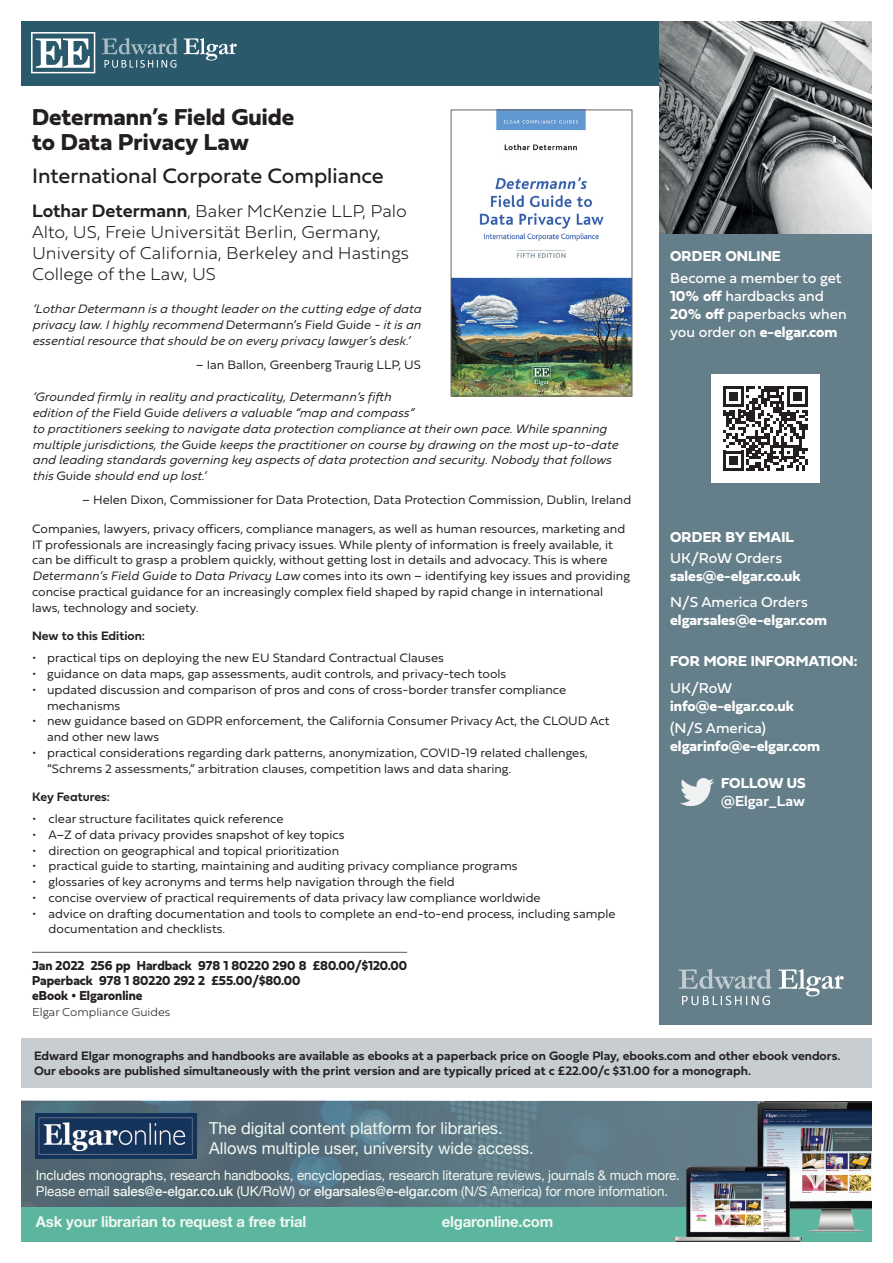
<style>
.page{position:relative;width:893px;height:1263px;background:#fff}
.page>*{position:absolute;margin:0;border:0;box-sizing:border-box;transform-origin:0 0}
.t1{font:700 24px/25.5px "Fieldwork Hum";color:#231f20}
.Subtitle{font:21.75px "Fieldwork Hum";color:#231f20}
.Affiliation{font:100 18px/21px "Fieldwork Hum";color:#231f20}
.t2{font:16.5px/19.2px "Helvetica Neue";color:#f0f8f1}
.t3{font:700 15px/21px "Fieldwork Hum";color:#fff}
.t4{font:15px/18px "Fieldwork Hum";color:#fff}
.t5{font:700 15px "Helvetica Neue";letter-spacing:-.01em;color:#f0f8f1}
.t6{font:700 15px/18px "Fieldwork Hum Demi";color:#fff}
.t7{font:13.5px/16.5px "Helvetica Neue";letter-spacing:-.01em;color:#f0f8f1}
.ISBNs{font:700 13.5px/15px "Fieldwork Hum";color:#231f20;scale:.95 1}
.Text{font:12.75px/15.8px "Fieldwork Hum Light";color:#231f20}
.t8{font:italic 300 12.75px/15.8px "Fieldwork";color:#231f20;text-align:justify}
.Text-2{font:700 12.75px/15.8px "Fieldwork Hum Demi";color:#231f20}
.Quote_name{font:12.75px "Fieldwork Hum Light";color:#231f20}
.Text-3{font:12.75px "Fieldwork Geo Demibold";color:#231f20}
.Series{font:100 12px "Fieldwork Hum";color:#231f20}
.s1{font-family:"Fieldwork Hum Demi";font-weight:700;font-size:18.75px}
.s2{font-family:"Fieldwork Geo Light";font-weight:400;font-style:normal}
.s3{font-family:"Fieldwork";font-weight:300;font-style:italic}
.s4{font-weight:700}
.s5{font-weight:400}
.s6{font-family:"Fieldwork Hum"}
.s7{font-weight:500}
</style>
<div class="page">
<div style="left:21px;top:1038px;width:851px;height:50px;background:#c8cdd1"></div>
<img style="left:21px;top:1101px;width:653px;height:106px">
<img style="left:36px;top:1113px;width:160px;height:46px">
<div style="left:21px;top:1207px;width:850px;height:35px;background:#5cb59f"></div>
<img style="left:674px;top:1101px;width:197px;height:141px">
<div style="left:21px;top:21px;width:638px;height:65px;background:#29596b"></div>
<svg style="left:31px;top:32px;width:64px;height:41px"></svg>
<svg style="left:184px;top:38px;width:53px;height:23px"></svg>
<svg style="left:102px;top:38px;width:76px;height:30px"></svg>
<div style="left:659px;top:217px;width:213px;height:808px;background:#657f8a"></div>
<hr style="left:32px;top:952px;width:375px;height:1px;background:#57585a">
<img style="left:659px;top:21px;width:213px;height:213px">
<img style="left:453px;top:112px;width:177px;height:282px">
<div style="left:451px;top:110px;width:181px;height:286px;border:1px solid #6b6360"></div>
<svg style="left:679px;top:969px;width:93px;height:20px"></svg>
<svg style="left:779px;top:969px;width:65px;height:27px"></svg>
<svg style="left:682px;top:996px;width:88px;height:9px"></svg>
<img style="left:680px;top:778px;width:34px;height:28px">
<div style="left:711px;top:375px;width:108px;height:108px;background:#fff"></div>
<svg style="left:723px;top:386px;width:85px;height:85px"></svg>
<p class="t1" style="left:32px;top:103px;width:264px">Determann’s Field Guide to Data Privacy Law</p>
<p class="Subtitle" style="left:32px;top:159px;width:353px">International Corporate Compliance</p>
<p class="Affiliation" style="left:32px;top:200px;width:378px"><span class="s1">Lothar Determann</span>, Baker McKenzie LLP, Palo Alto, US, Freie Universität Berlin, Germany, University of California, Berkeley and Hastings College of the Law, US</p>
<p class="t8" style="left:32px;top:300px;width:392px">‘Lothar Determann is a thought leader on the cutting edge of data privacy law. I highly recommend <span class="s2">Determann’s Field Guide</span> - it is an essential resource that should be on every privacy lawyer’s desk.’</p>
<p class="Quote_name" style="left:196px;top:354px;width:227px">– Ian Ballon, Greenberg Traurig LLP, US</p>
<p class="t8" style="left:32px;top:389px;width:589px;text-align:left">‘Grounded firmly in reality and practicality, Determann’s fifth<br>edition of the <span class="s2">Field Guide</span> delivers a valuable “map and compass”<br>to practitioners seeking to navigate data protection compliance at their own pace. While spanning multiple jurisdictions, the <span class="s2">Guide</span> keeps the practitioner on course by drawing on the most up-to-date and leading standards governing key aspects of data protection and security. Nobody that follows this <span class="s2">Guide</span> should end up lost.’</p>
<p class="Quote_name" style="left:82px;top:490px;width:551px">– Helen Dixon, Commissioner for Data Protection, Data Protection Commission, Dublin, Ireland</p>
<p class="Text" style="left:32px;top:520px;width:599px">Companies, lawyers, privacy officers, compliance managers, as well as human resources, marketing and IT professionals are increasingly facing privacy issues. While plenty of information is freely available, it can be difficult to grasp a problem quickly, without getting lost in details and advocacy. This is where <span class="s3">Determann’s Field Guide to Data Privacy Law</span> comes into its own – identifying key issues and providing concise practical guidance for an increasingly complex field shaped by rapid change in international laws, technology and society.</p>
<p class="Text-3" style="left:32px;top:626px;width:114px">New to this Edition:</p>
<p class="Text" style="left:32px;top:649px;width:413px">• practical tips on deploying the new EU Standard Contractual Clauses</p>
<p class="Text" style="left:32px;top:665px;width:476px">• guidance on data maps, gap assessments, audit controls, and privacy-tech tools</p>
<p class="Text" style="left:47px;top:681px;width:521px;text-indent:-15px">• updated discussion and comparison of pros and cons of cross-border transfer compliance mechanisms</p>
<p class="Text" style="left:47px;top:712px;width:564px;text-indent:-15px">• new guidance based on GDPR enforcement, the California Consumer Privacy Act, the CLOUD Act and other new laws</p>
<p class="Text" style="left:47px;top:744px;width:542px;text-indent:-15px">• practical considerations regarding dark patterns, anonymization, COVID-19 related challenges, “Schrems 2 assessments,” arbitration clauses, competition laws and data sharing.</p>
<p class="Text-3" style="left:32px;top:787px;width:80px">Key Features:</p>
<p class="Text" style="left:32px;top:810px;width:253px">• clear structure facilitates quick reference</p>
<p class="Text" style="left:32px;top:826px;width:314px">• A–Z of data privacy provides snapshot of key topics</p>
<p class="Text" style="left:32px;top:842px;width:309px">• direction on geographical and topical prioritization</p>
<p class="Text" style="left:32px;top:858px;width:487px">• practical guide to starting, maintaining and auditing privacy compliance programs</p>
<p class="Text" style="left:32px;top:873px;width:424px">• glossaries of key acronyms and terms help navigation through the field</p>
<p class="Text" style="left:32px;top:889px;width:510px">• concise overview of practical requirements of data privacy law compliance worldwide</p>
<p class="Text" style="left:49px;top:905px;width:568px;text-indent:-16px">• advice on drafting documentation and tools to complete an end-to-end process, including sample documentation and checklists.</p>
<p class="ISBNs" style="left:32px;top:957px;width:396px">Jan 2022 256 pp Hardback 978 1 80220 290 8 £80.00/$120.00<br>Paperback 978 1 80220 292 2 £55.00/$80.00<br>eBook • Elgaronline</p>
<p class="Series" style="left:32px;top:1003px;width:140px">Elgar Compliance Guides</p>
<p class="t3" style="left:670px;top:245px;width:112px">ORDER ONLINE</p>
<p class="t4" style="left:670px;top:269px;width:178px">Become a member to get<br><span class="s4">10% off</span> hardbacks and<br><span class="s4">20% off</span> paperbacks when you order on <span class="s4">e-elgar.com</span></p>
<p class="t3" style="left:670px;top:525px;width:125px">ORDER BY EMAIL<br><span class="s5">UK/RoW Orders</span></p>
<p class="t3" style="left:670px;top:564px;width:132px">sales@e-elgar.co.uk</p>
<p class="t4" style="left:670px;top:592px;width:139px">N/S America Orders</p>
<p class="t3" style="left:670px;top:609px;width:158px">elgarsales@e-elgar.com</p>
<p class="t3" style="left:670px;top:650px;width:189px">FOR MORE INFORMATION:</p>
<p class="t4" style="left:670px;top:678px;width:63px">UK/RoW</p>
<p class="t3" style="left:670px;top:694px;width:125px">info@e-elgar.co.uk</p>
<p class="t3" style="left:670px;top:718px;width:151px;line-height:18px"><span class="s5">(N/S America) </span>elgarinfo@e-elgar.com</p>
<p class="t6" style="left:721px;top:773px;width:86px"><span class="s6">FOLLOW US </span>@Elgar_Law</p>
<p class="Text-2" style="left:34px;top:1047px;width:808px">Edward Elgar monographs and handbooks are available as ebooks at a paperback price on Google Play, ebooks.com and other ebook vendors.<br>Our ebooks are published simultaneously with the print version and are typically priced at c £22.00/c $31.00 for a monograph.</p>
<p class="t2" style="left:209px;top:1120px;width:326px">The digital content platform for libraries.<br>Allows multiple user, university wide access.</p>
<p class="t7" style="left:36px;top:1167px;width:645px">Includes monographs, research handbooks, encyclopedias, research literature reviews, journals &amp; much more.<br>Please email <span class="s7">sales@e-elgar.co.uk</span> (UK/RoW) or <span class="s7">elgarsales@e-elgar.com</span> (N/S America) for more information.</p>
<p class="t5" style="left:36px;top:1210px;width:272px">Ask your librarian to request a free trial</p>
<p class="t5" style="left:442px;top:1210px;width:113px">elgaronline.com</p>
</div>
